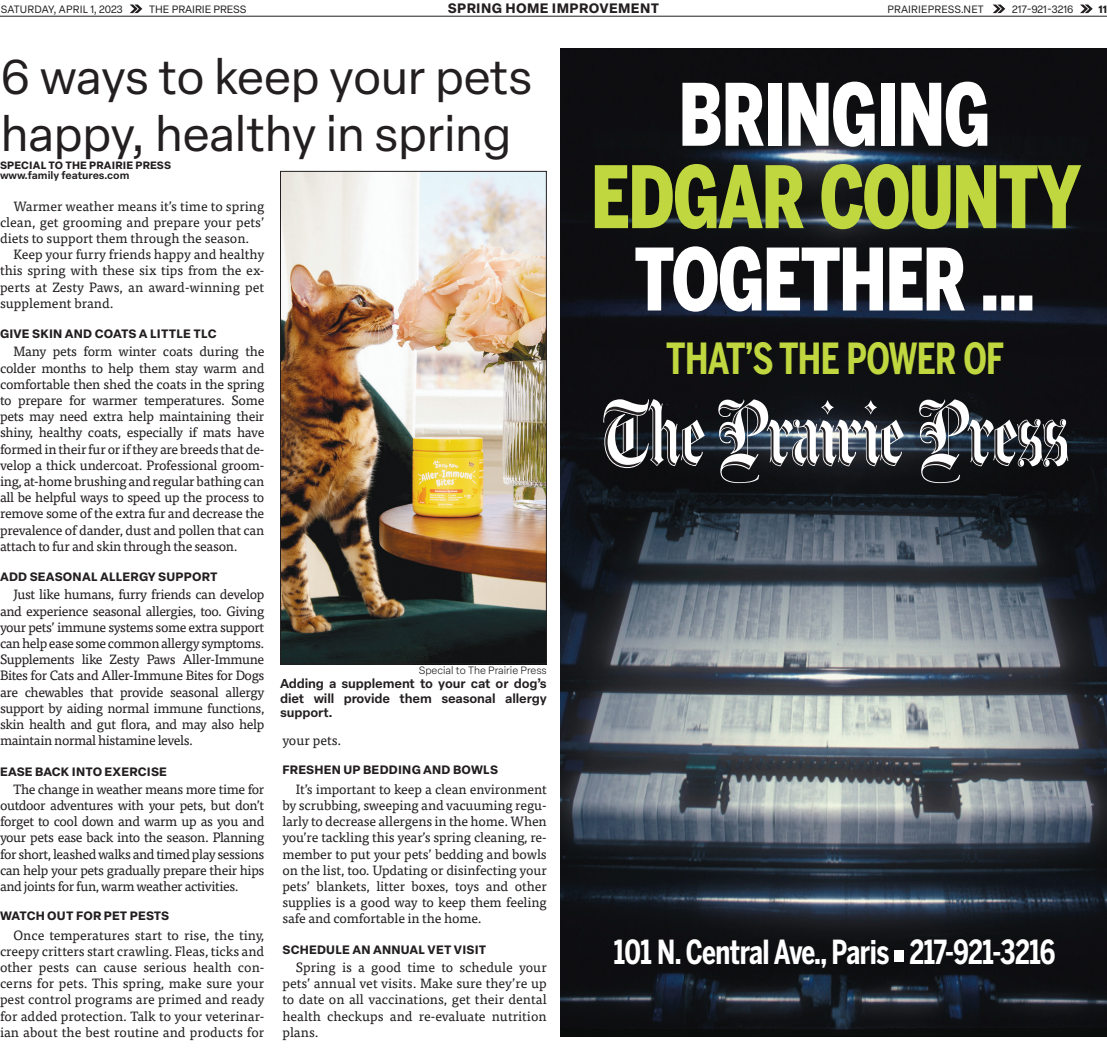
<style>
.page{position:relative;width:1107px;height:1053px;background:#fff}
.page>*{position:absolute;margin:0;border:0;box-sizing:border-box;transform-origin:0 0}
.t1{font:900 85.05px/82.3px "Benton Sans Cond";letter-spacing:-.02em;color:#fff;text-align:center;scale:.85 1}
.Press_Headline_Regul{font:48px "Elza Text";letter-spacing:-.01em;color:#231f20}
.t2{font:700 42.6px "Benton Sans Cond";letter-spacing:-.02em;color:#c0d740;scale:.85 1}
.t3{font:700 33px "Benton Sans Cond";letter-spacing:-.02em;color:#fff;scale:.85 1}
.Press_Body_Copy{font:13.5px/16.2px "Tisa Pro";letter-spacing:-.01em;color:#231f20;text-align:justify}
.Press_Page_Title{font:700 13.5px "Elza Text";letter-spacing:.03em;color:#231f20}
.Press_Cutline{font:600 12.75px/14.2px "Elza Text";letter-spacing:-.01em;color:#231f20;text-align:justify}
.Press_Body_Copy_Subh{font:700 12px "Elza Text";letter-spacing:.02em;color:#231f20}
.Press_Rail_Copy{font:10.5px "Elza Text";letter-spacing:.02em;color:#231f20}
.Press_Rail_Copy-2{font:10.5px "Elza Text";color:#231f20}
.Press_Byline1{font:700 10.5px "Elza Text";letter-spacing:.02em;color:#231f20}
.Press_Cutline_Photo{font:300 10.5px "Elza Text";color:#231f20}
.Press_Byline2{font:600 10.5px "Elza Text";color:#231f20}
.Press_Rail_Copy-3{font:700 10.5px "Elza Text";color:#231f20}
.s1{color:#c0d740}
</style>
<div class="page">
<svg style="left:130px;top:5px;width:12px;height:8px"></svg>
<svg style="left:993px;top:5px;width:12px;height:8px"></svg>
<svg style="left:1080px;top:5px;width:13px;height:8px"></svg>
<hr style="left:0;top:16px;width:1107px;height:1px;background:#231f20">
<img style="left:560px;top:49px;width:547px;height:988px">
<svg style="left:919px;top:399px;width:149px;height:84px"></svg>
<svg style="left:718px;top:399px;width:186px;height:84px"></svg>
<svg style="left:603px;top:399px;width:102px;height:69px"></svg>
<div style="left:895px;top:950px;width:9px;height:11px;background:#fff"></div>
<img style="left:282px;top:173px;width:263px;height:489px">
<div style="left:280px;top:171px;width:267px;height:493px;border:1px solid #231f20"></div>
<p class="Press_Rail_Copy" style="left:1px;top:2px;width:124px">SATURDAY, APRIL 1, 2023</p>
<p class="Press_Rail_Copy-2" style="left:149px;top:2px;width:99px">THE PRAIRIE PRESS</p>
<p class="Press_Page_Title" style="left:448px;top:-2px;width:213px">SPRING HOME IMPROVEMENT</p>
<p class="Press_Rail_Copy" style="left:888px;top:2px;width:98px">PRAIRIEPRESS.NET</p>
<p class="Press_Rail_Copy-2" style="left:1012px;top:2px;width:63px">217-921-3216</p>
<p class="Press_Rail_Copy-3" style="left:1098px;top:1px;width:10px">11</p>
<p class="Press_Headline_Regul" style="left:1px;top:42px;width:533px">6 ways to keep your pets</p>
<p class="Press_Headline_Regul" style="left:1px;top:99px;width:512px">happy, healthy in spring</p>
<p class="Press_Byline1" style="left:0;top:157px;width:173px">SPECIAL TO THE PRAIRIE PRESS</p>
<p class="Press_Byline2" style="left:0;top:167px;width:131px">www.family features.com</p>
<p class="Press_Body_Copy" style="left:0;top:197px;width:266px;text-indent:14px">Warmer weather means it’s time to spring clean, get grooming and prepare your pets’ diets to support them through the season.</p>
<p class="Press_Body_Copy" style="left:0;top:246px;width:266px;text-indent:14px">Keep your furry friends happy and healthy this spring with these six tips from the ex&shy;perts at Zesty Paws, an award-winning pet supplement brand.</p>
<p class="Press_Body_Copy_Subh" style="left:0;top:325px;width:218px">GIVE SKIN AND COATS A LITTLE TLC</p>
<p class="Press_Body_Copy" style="left:0;top:343px;width:266px;text-indent:14px">Many pets form winter coats during the colder months to help them stay warm and comfortable then shed the coats in the spring to prepare for warmer temperatures. Some pets may need extra help maintaining their shiny, healthy coats, especially if mats have formed in their fur or if they are breeds that de&shy;velop a thick undercoat. Professional groom&shy;ing, at-home brushing and regular bathing can all be helpful ways to speed up the process to remove some of the extra fur and decrease the prevalence of dander, dust and pollen that can attach to fur and skin through the season.</p>
<p class="Press_Body_Copy_Subh" style="left:0;top:568px;width:219px">ADD SEASONAL ALLERGY SUPPORT</p>
<p class="Press_Body_Copy" style="left:0;top:586px;width:266px;text-indent:14px">Just like humans, furry friends can develop and experience seasonal allergies, too. Giving your pets’ immune systems some extra support can help ease some common allergy symptoms.<br>Supplements like Zesty Paws Aller-Immune Bites for Cats and Aller-Immune Bites for Dogs are chewables that provide seasonal allergy support by aiding normal immune functions, skin health and gut flora, and may also help maintain normal histamine levels.</p>
<p class="Press_Body_Copy_Subh" style="left:0;top:762px;width:168px">EASE BACK INTO EXERCISE</p>
<p class="Press_Body_Copy" style="left:0;top:780px;width:266px;text-indent:14px">The change in weather means more time for outdoor adventures with your pets, but don’t forget to cool down and warm up as you and your pets ease back into the season. Planning for short, leashed walks and timed play sessions can help your pets gradually prepare their hips and joints for fun, warm weather activities.</p>
<p class="Press_Body_Copy_Subh" style="left:0;top:906px;width:171px">WATCH OUT FOR PET PESTS</p>
<p class="Press_Body_Copy" style="left:0;top:926px;width:266px;text-indent:14px">Once temperatures start to rise, the tiny, creepy critters start crawling. Fleas, ticks and other pests can cause serious health con&shy;cerns for pets. This spring, make sure your pest control programs are primed and ready for added protection. Talk to your veterinar&shy;ian about the best routine and products for</p>
<p class="Press_Cutline_Photo" style="left:419px;top:663px;width:129px">Special to The Prairie Press</p>
<p class="Press_Cutline" style="left:280px;top:676px;width:268px">Adding a supplement to your cat or dog’s diet will provide them seasonal allergy support.</p>
<p class="Press_Body_Copy" style="left:282px;top:732px;width:61px">your pets.</p>
<p class="Press_Body_Copy_Subh" style="left:282px;top:761px;width:217px">FRESHEN UP BEDDING AND BOWLS</p>
<p class="Press_Body_Copy" style="left:282px;top:780px;width:266px;text-indent:14px">It’s important to keep a clean environment by scrubbing, sweeping and vacuuming regu&shy;larly to decrease allergens in the home. When you’re tackling this year’s spring cleaning, re&shy;member to put your pets’ bedding and bowls on the list, too. Updating or disinfecting your pets’ blankets, litter boxes, toys and other supplies is a good way to keep them feeling safe and comfortable in the home.</p>
<p class="Press_Body_Copy_Subh" style="left:282px;top:941px;width:205px">SCHEDULE AN ANNUAL VET VISIT</p>
<p class="Press_Body_Copy" style="left:282px;top:958px;width:266px;text-indent:14px">Spring is a good time to schedule your pets’ annual vet visits. Make sure they’re up to date on all vaccinations, get their dental health checkups and re-evaluate nutrition plans.</p>
<p class="t1" style="left:591px;top:73px;width:578px">BRINGING<br><span class="s1">EDGAR COUNTY<br></span>TOGETHER …</p>
<p class="t2" style="left:666px;top:333px;width:399px">THAT’S THE POWER OF</p>
<p class="t3" style="left:614px;top:933px;width:521px">101 N. Central Ave., Paris 217-921-3216</p>
</div>
